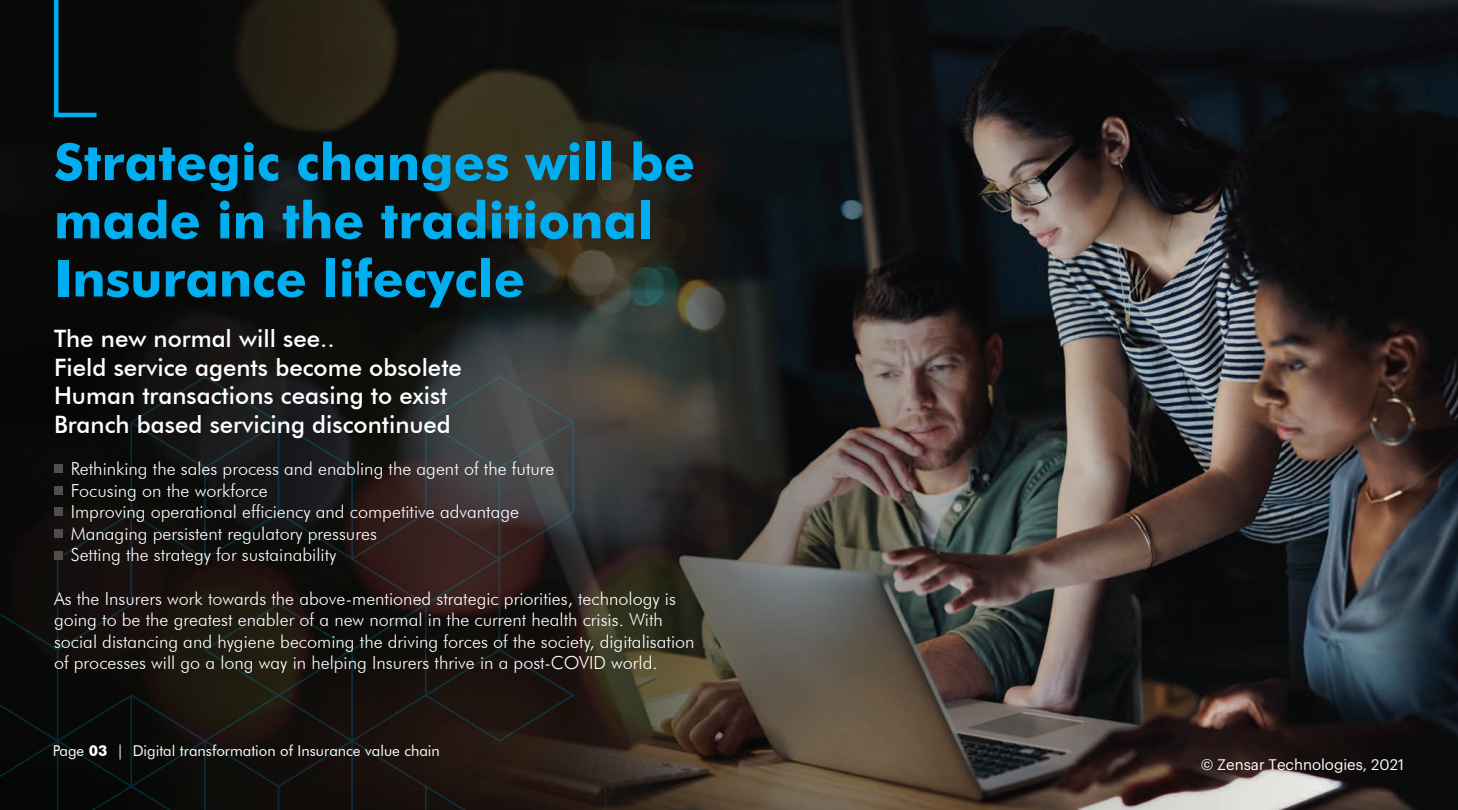
<style>
.page{position:relative;width:1458px;height:810px;background:#fff}
.page>*{position:absolute;margin:0;border:0;box-sizing:border-box;transform-origin:0 0}
.t1{font:700 51px/58.2px "Futura BT";color:#00aeef}
.t2{font:500 24px/28.8px "Futura BT";color:#fff}
.t3{font:300 18px/21.6px "Futura BT";color:#fff}
.t4{font:15px "Futura BT";color:#fff}
.t5{font:15px "Graphik";color:#fff}
.s1{font-weight:700}
</style>
<div class="page">
<img style="left:0;top:0;width:1458px;height:810px">
<svg style="left:0;top:376px;width:574px;height:434px;background:#1a1614"></svg>
<div style="left:54px;top:465px;width:8px;height:8px;background:#4e4e4e"></div>
<div style="left:54px;top:486px;width:8px;height:8px;background:#4e4e4e"></div>
<div style="left:54px;top:508px;width:8px;height:8px;background:#4e4e4e"></div>
<div style="left:54px;top:529px;width:8px;height:9px;background:#4e4e4e"></div>
<div style="left:54px;top:551px;width:8px;height:8px;background:#4e4e4e"></div>
<svg style="left:52px;top:0;width:49px;height:119px;background:#061b23"></svg>
<h1 class="t1" style="left:54px;top:133px;width:643px">Strategic changes will be made in the traditional<br>Insurance lifecycle</h1>
<h2 class="t2" style="left:54px;top:324px;width:409px">The new normal will see..<br>Field service agents become obsolete Human transactions ceasing to exist Branch based servicing discontinued</h2>
<p class="t3" style="left:71px;top:458px;width:485px">Rethinking the sales process and enabling the agent of the future Focusing on the workforce<br>Improving operational efficiency and competitive advantage Managing persistent regulatory pressures<br>Setting the strategy for sustainability</p>
<p class="t3" style="left:54px;top:587px;width:642px">As the Insurers work towards the above-mentioned strategic priorities, technology is going to be the greatest enabler of a new normal in the current health crisis. With social distancing and hygiene becoming the driving forces of the society, digitalisation of processes will go a long way in helping Insurers thrive in a post-COVID world.</p>
<p class="t4" style="left:53px;top:742px;width:389px">Page <span class="s1">03</span> | Digital transformation of Insurance value chain</p>
<p class="t5" style="left:1201px;top:758px;width:205px">© Zensar Technologies, 2021</p>
</div>
